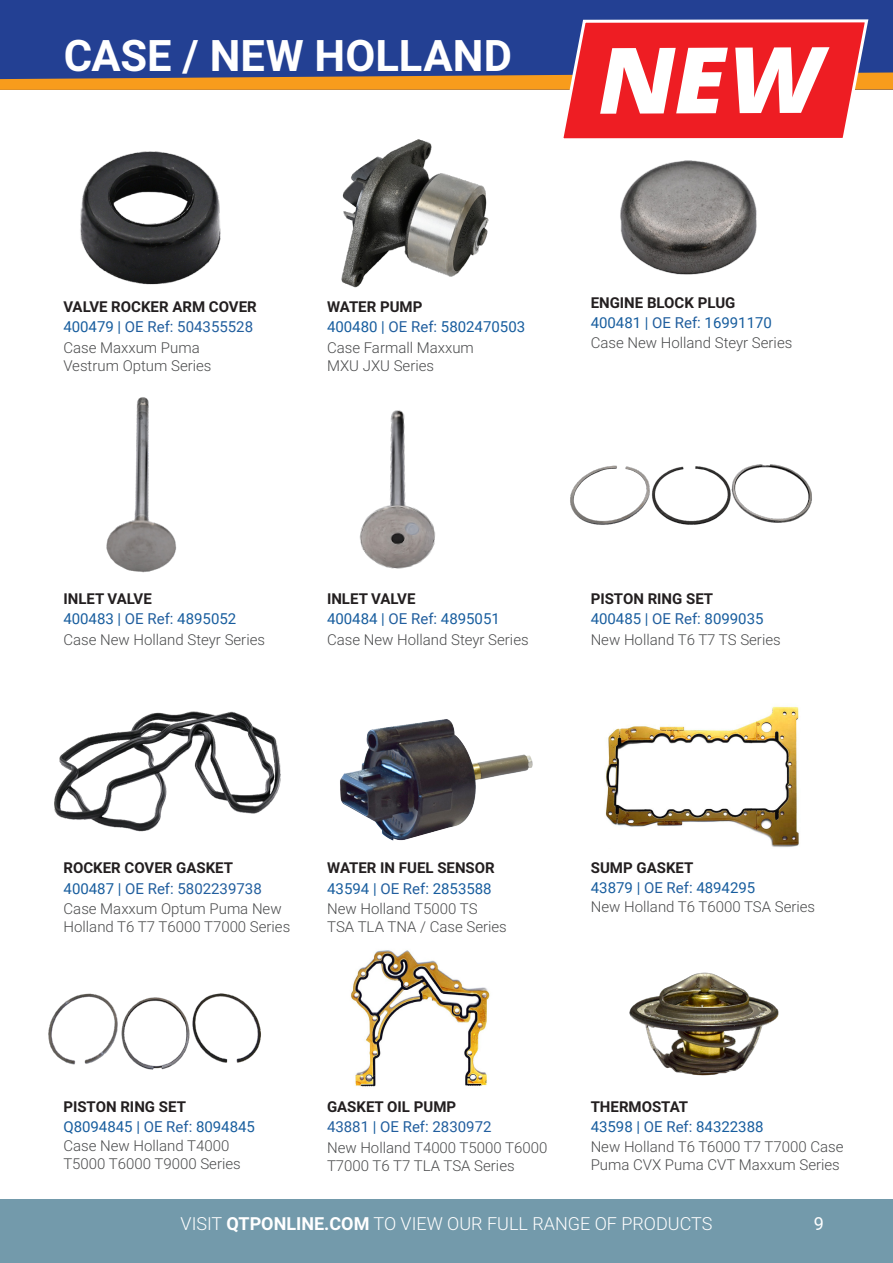
<style>
.page{position:relative;width:893px;height:1263px;background:#fff}
.page>*{position:absolute;margin:0;border:0;box-sizing:border-box;transform-origin:0 0}
.t1{font:700 43.5px "Roboto";letter-spacing:.005em;color:#fff}
.t2{font:300 18px "Roboto";color:#fff}
.t3{font:18px "Roboto";color:#fff}
.t4{font:300 15px/18px "Roboto";color:#4b4c4d}
.t5{font:15px "Roboto";color:#175d9e}
.t6{font:700 15px "Roboto";color:#231f20}
.t7{font:15px "Roboto";color:#215e9e}
.s1{color:#175d9e}
.s2{color:#215e9e}
.s3{font-weight:700}
</style>
<div class="page">
<div style="left:0;top:0;width:893px;height:90px;background:#234093"></div>
<div style="left:0;top:1199px;width:893px;height:64px;background:#739aab"></div>
<img style="left:106px;top:397px;width:71px;height:176px">
<img style="left:570px;top:464px;width:242px;height:61px">
<img style="left:340px;top:719px;width:193px;height:122px">
<img style="left:48px;top:993px;width:213px;height:77px">
<img style="left:605px;top:706px;width:194px;height:142px">
<img style="left:351px;top:950px;width:139px;height:137px">
<img style="left:54px;top:711px;width:227px;height:121px">
<div style="left:37px;top:680px;width:106px;height:37px;background:#fff"></div>
<img style="left:629px;top:972px;width:150px;height:104px">
<div style="left:592px;top:949px;width:94px;height:27px;background:#fff"></div>
<img style="left:341px;top:143px;width:148px;height:145px">
<img style="left:620px;top:160px;width:137px;height:115px">
<div style="left:84px;top:389px;width:40px;height:44px;background:#fff"></div>
<img style="left:359px;top:410px;width:77px;height:159px">
<svg style="left:359px;top:414px;width:19px;height:45px"></svg>
<img style="left:80px;top:151px;width:141px;height:134px">
<svg style="left:0;top:19px;width:893px;height:124px"></svg>
<p class="t1" style="left:64px;top:25px;width:450px">CASE / NEW HOLLAND</p>
<p class="t6" style="left:63px;top:296px;width:195px">VALVE ROCKER ARM COVER</p>
<p class="t7" style="left:63px;top:316px;width:191px"><span class="s1">400479 |</span> OE Ref: 504355528</p>
<p class="t4" style="left:63px;top:338px;width:138px">Case Maxxum Puma</p>
<p class="t4" style="left:63px;top:356px;width:150px">Vestrum Optum Series</p>
<p class="t6" style="left:327px;top:296px;width:97px">WATER PUMP</p>
<p class="t5" style="left:327px;top:316px;width:200px">400480 | <span class="s2">OE Ref:</span> 5802470503</p>
<p class="t4" style="left:327px;top:338px;width:148px">Case Farmall Maxxum</p>
<p class="t4" style="left:327px;top:356px;width:109px">MXU JXU Series</p>
<p class="t6" style="left:591px;top:292px;width:146px">ENGINE BLOCK PLUG</p>
<p class="t5" style="left:591px;top:312px;width:183px">400481 | <span class="s2">OE Ref:</span> 16991170</p>
<p class="t4" style="left:591px;top:334px;width:203px">Case New Holland Steyr Series</p>
<p class="t6" style="left:63px;top:588px;width:90px">INLET VALVE</p>
<p class="t5" style="left:63px;top:608px;width:174px">400483 | <span class="s2">OE Ref:</span> 4895052</p>
<p class="t4" style="left:63px;top:630px;width:203px">Case New Holland Steyr Series</p>
<p class="t6" style="left:327px;top:588px;width:90px">INLET VALVE</p>
<p class="t5" style="left:327px;top:608px;width:174px">400484 | <span class="s2">OE Ref:</span> 4895051</p>
<p class="t4" style="left:327px;top:630px;width:203px">Case New Holland Steyr Series</p>
<p class="t6" style="left:591px;top:588px;width:124px">PISTON RING SET</p>
<p class="t5" style="left:591px;top:608px;width:174px">400485 | <span class="s2">OE Ref:</span> 8099035</p>
<p class="t4" style="left:591px;top:630px;width:192px">New Holland T6 T7 TS Series</p>
<p class="t6" style="left:64px;top:858px;width:171px">ROCKER COVER GASKET</p>
<p class="t7" style="left:64px;top:878px;width:200px"><span class="s1">400487 |</span> OE Ref: 5802239738</p>
<p class="t4" style="left:64px;top:899px;width:228px">Case Maxxum Optum Puma New<br>Holland T6 T7 T6000 T7000 Series</p>
<p class="t6" style="left:327px;top:858px;width:169px">WATER IN FUEL SENSOR</p>
<p class="t5" style="left:327px;top:878px;width:166px">43594 | <span class="s2">OE Ref:</span> 2853588</p>
<p class="t4" style="left:327px;top:899px;width:152px">New Holland T5000 TS</p>
<p class="t4" style="left:327px;top:917px;width:181px">TSA TLA TNA / Case Series</p>
<p class="t6" style="left:591px;top:857px;width:104px">SUMP GASKET</p>
<p class="t5" style="left:591px;top:877px;width:166px">43879 | <span class="s2">OE Ref:</span> 4894295</p>
<p class="t4" style="left:591px;top:897px;width:226px">New Holland T6 T6000 TSA Series</p>
<p class="t6" style="left:63px;top:1096px;width:124px">PISTON RING SET</p>
<p class="t5" style="left:63px;top:1116px;width:193px">Q8094845 | <span class="s2">OE Ref:</span> 8094845</p>
<p class="t4" style="left:63px;top:1136px;width:168px">Case New Holland T4000</p>
<p class="t4" style="left:63px;top:1154px;width:179px">T5000 T6000 T9000 Series</p>
<p class="t6" style="left:327px;top:1096px;width:131px">GASKET OIL PUMP</p>
<p class="t7" style="left:327px;top:1116px;width:166px">43881 <span class="s1">|</span> OE Ref: 2830972</p>
<p class="t4" style="left:327px;top:1137px;width:222px">New Holland T4000 T5000 T6000<br>T7000 T6 T7 TLA TSA Series</p>
<p class="t6" style="left:591px;top:1096px;width:99px">THERMOSTAT</p>
<p class="t5" style="left:591px;top:1116px;width:174px">43598 | <span class="s2">OE Ref:</span> 84322388</p>
<p class="t4" style="left:591px;top:1137px;width:254px">New Holland T6 T6000 T7 T7000 Case<br>Puma CVX Puma CVT Maxxum Series</p>
<p class="t2" style="left:181px;top:1211px;width:533px">VISIT <span class="s3">QTPONLINE.COM</span> TO VIEW OUR FULL RANGE OF PRODUCTS</p>
<p class="t3" style="left:814px;top:1211px;width:12px">9</p>
</div>
